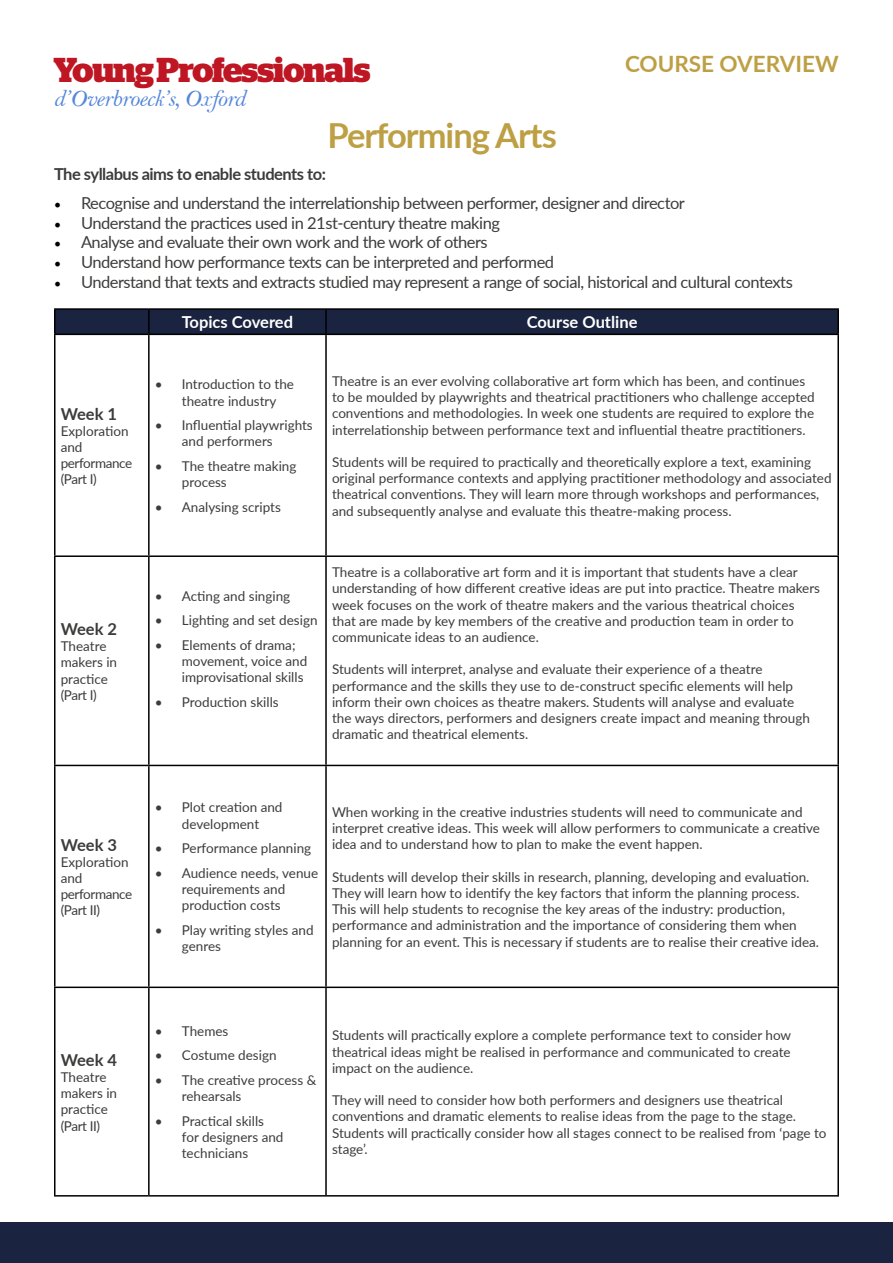
<style>
.page{position:relative;width:893px;height:1263px;background:#fff}
.page>*{position:absolute;margin:0;border:0;box-sizing:border-box;transform-origin:0 0}
.t1{font:700 34.5px "Stag";letter-spacing:-.035em;color:#be1622}
.t2{font:700 34.5px "Lato";letter-spacing:-.03em;color:#bd9f44}
.t3{font:24px "Bell MT Italic";letter-spacing:-.025em;color:#5587da}
.t4{font:700 22.5px "Lato";color:#bd9f44}
.t5{font:16.5px "Lato";letter-spacing:-.03em;color:#3c3c3b}
.t6{font:700 16.5px "Lato";letter-spacing:-.03em;color:#3c3c3b}
.t7{font:700 16.5px "Lato";color:#fff}
.t8{font:13.5px/16.2px "Lato";color:#3c3c3b}
.t9{font:13.5px/16.2px "Lato";letter-spacing:-.03em;color:#3c3c3b}
.s1{font-family:"Minion Pro";font-size:18px;color:#000}
</style>
<div class="page">
<div style="left:0;top:1222px;width:893px;height:41px;background:#1a233f"></div>
<div style="left:56px;top:310px;width:781px;height:24px;background:#1a233f"></div>
<hr style="left:54px;top:308px;width:95px;height:2px;background:#000">
<hr style="left:54px;top:310px;width:2px;height:24px;background:#000">
<hr style="left:149px;top:308px;width:177px;height:2px;background:#000">
<hr style="left:148px;top:310px;width:2px;height:24px;background:#000">
<hr style="left:326px;top:308px;width:513px;height:2px;background:#000">
<hr style="left:325px;top:310px;width:2px;height:24px;background:#000">
<hr style="left:837px;top:310px;width:2px;height:24px;background:#000">
<hr style="left:54px;top:334px;width:95px;height:1px;background:#000">
<hr style="left:54px;top:335px;width:2px;height:220px;background:#000">
<hr style="left:149px;top:334px;width:177px;height:1px;background:#000">
<hr style="left:148px;top:335px;width:2px;height:220px;background:#000">
<hr style="left:326px;top:334px;width:513px;height:1px;background:#000">
<hr style="left:325px;top:335px;width:2px;height:220px;background:#000">
<hr style="left:837px;top:335px;width:2px;height:220px;background:#000">
<hr style="left:54px;top:555px;width:95px;height:2px;background:#000">
<hr style="left:54px;top:557px;width:2px;height:208px;background:#000">
<hr style="left:149px;top:555px;width:177px;height:2px;background:#000">
<hr style="left:148px;top:557px;width:2px;height:208px;background:#000">
<hr style="left:326px;top:555px;width:513px;height:2px;background:#000">
<hr style="left:325px;top:557px;width:2px;height:208px;background:#000">
<hr style="left:837px;top:557px;width:2px;height:208px;background:#000">
<hr style="left:54px;top:765px;width:95px;height:1px;background:#000">
<hr style="left:54px;top:766px;width:2px;height:220px;background:#000">
<hr style="left:149px;top:765px;width:177px;height:1px;background:#000">
<hr style="left:148px;top:766px;width:2px;height:220px;background:#000">
<hr style="left:326px;top:765px;width:513px;height:1px;background:#000">
<hr style="left:325px;top:766px;width:2px;height:220px;background:#000">
<hr style="left:837px;top:766px;width:2px;height:220px;background:#000">
<hr style="left:54px;top:986px;width:95px;height:2px;background:#000">
<hr style="left:54px;top:988px;width:2px;height:207px;background:#000">
<hr style="left:149px;top:986px;width:177px;height:2px;background:#000">
<hr style="left:148px;top:988px;width:2px;height:207px;background:#000">
<hr style="left:326px;top:986px;width:513px;height:2px;background:#000">
<hr style="left:325px;top:988px;width:2px;height:207px;background:#000">
<hr style="left:837px;top:988px;width:2px;height:207px;background:#000">
<hr style="left:54px;top:1195px;width:95px;height:1px;background:#000">
<hr style="left:149px;top:1195px;width:177px;height:1px;background:#000">
<hr style="left:326px;top:1195px;width:513px;height:1px;background:#000">
<h1 class="t1" style="left:54px;top:49px;width:319px">Young Professionals</h1>
<h3 class="t4" style="left:625px;top:47px;width:215px">COURSE OVERVIEW</h3>
<h2 class="t3" style="left:54px;top:84px;width:193px">d’Overbroeck’s, Oxford</h2>
<h1 class="t2" style="left:328px;top:110px;width:231px">Performing Arts</h1>
<p class="t6" style="left:54px;top:162px;width:273px">The syllabus aims to enable students to:</p>
<p class="t5" style="left:54px;top:191px;width:632px"><span class="s1">•</span> Recognise and understand the interrelationship between performer, designer and director</p>
<p class="t5" style="left:54px;top:211px;width:447px"><span class="s1">•</span> Understand the practices used in 21st-century theatre making</p>
<p class="t5" style="left:54px;top:231px;width:435px"><span class="s1">•</span> Analyse and evaluate their own work and the work of others</p>
<p class="t5" style="left:54px;top:250px;width:502px"><span class="s1">•</span> Understand how performance texts can be interpreted and performed</p>
<p class="t5" style="left:54px;top:270px;width:740px"><span class="s1">•</span> Understand that texts and extracts studied may represent a range of social, historical and cultural contexts</p>
<p class="t7" style="left:182px;top:310px;width:113px">Topics Covered</p>
<p class="t7" style="left:527px;top:310px;width:112px">Course Outline</p>
<p class="t6" style="left:61px;top:401px;width:58px">Week 1</p>
<p class="t9" style="left:61px;top:422px;width:73px">Exploration and performance (Part I)</p>
<p class="t6" style="left:61px;top:617px;width:58px">Week 2</p>
<p class="t8" style="left:61px;top:638px;width:58px">Theatre makers in practice (Part I)</p>
<p class="t8" style="left:182px;top:376px;width:114px;text-indent:-27px">• Introduction to the theatre industry</p>
<p class="t8" style="left:182px;top:417px;width:132px;text-indent:-27px">• Influential playwrights and performers</p>
<p class="t8" style="left:182px;top:458px;width:116px;text-indent:-27px">• The theatre making process</p>
<p class="t8" style="left:155px;top:498px;width:128px">• Analysing scripts</p>
<p class="t8" style="left:332px;top:372px;width:484px">Theatre is an ever evolving collaborative art form which has been, and continues to be moulded by playwrights and theatrical practitioners who challenge accepted conventions and methodologies. In week one students are required to explore the interrelationship between performance text and influential theatre practitioners.</p>
<p class="t8" style="left:332px;top:453px;width:501px">Students will be required to practically and theoretically explore a text, examining original performance contexts and applying practitioner methodology and associated theatrical conventions. They will learn more through workshops and performances, and subsequently analyse and evaluate this theatre-making process.</p>
<p class="t8" style="left:155px;top:587px;width:137px">• Acting and singing</p>
<p class="t8" style="left:155px;top:612px;width:164px">• Lighting and set design</p>
<p class="t8" style="left:182px;top:636px;width:127px;text-indent:-27px">• Elements of drama; movement, voice and improvisational skills</p>
<p class="t8" style="left:155px;top:694px;width:125px">• Production skills</p>
<p class="t8" style="left:332px;top:564px;width:490px">Theatre is a collaborative art form and it is important that students have a clear understanding of how different creative ideas are put into practice. Theatre makers week focuses on the work of theatre makers and the various theatrical choices that are made by key members of the creative and production team in order to communicate ideas to an audience.</p>
<p class="t8" style="left:332px;top:661px;width:479px">Students will interpret, analyse and evaluate their experience of a theatre performance and the skills they use to de-construct specific elements will help inform their own choices as theatre makers. Students will analyse and evaluate the ways directors, performers and designers create impact and meaning through dramatic and theatrical elements.</p>
<p class="t6" style="left:61px;top:832px;width:58px">Week 3</p>
<p class="t9" style="left:61px;top:853px;width:73px">Exploration and performance (Part II)</p>
<p class="t8" style="left:155px;top:799px;width:129px;text-align:center">• Plot creation and development</p>
<p class="t8" style="left:155px;top:840px;width:158px">• Performance planning</p>
<p class="t8" style="left:182px;top:864px;width:138px;text-indent:-27px">• Audience needs, venue requirements and production costs</p>
<p class="t8" style="left:182px;top:921px;width:133px;text-indent:-27px">• Play writing styles and genres</p>
<p class="t8" style="left:332px;top:803px;width:490px">When working in the creative industries students will need to communicate and interpret creative ideas. This week will allow performers to communicate a creative idea and to understand how to plan to make the event happen.</p>
<p class="t8" style="left:332px;top:868px;width:489px">Students will develop their skills in research, planning, developing and evaluation.<br>They will learn how to identify the key factors that inform the planning process.<br>This will help students to recognise the key areas of the industry: production, performance and administration and the importance of considering them when planning for an event. This is necessary if students are to realise their creative idea.</p>
<p class="t6" style="left:61px;top:1048px;width:58px">Week 4</p>
<p class="t8" style="left:61px;top:1068px;width:58px">Theatre makers in practice (Part II)</p>
<p class="t8" style="left:155px;top:1022px;width:75px">• Themes</p>
<p class="t8" style="left:155px;top:1047px;width:123px">• Costume design</p>
<p class="t8" style="left:182px;top:1071px;width:136px;text-indent:-27px">• The creative process &amp; rehearsals</p>
<p class="t8" style="left:182px;top:1112px;width:103px;text-indent:-27px">• Practical skills for designers and technicians</p>
<p class="t8" style="left:332px;top:1027px;width:461px;text-align:justify">Students will practically explore a complete performance text to consider how theatrical ideas might be realised in performance and communicated to create impact on the audience.</p>
<p class="t8" style="left:332px;top:1091px;width:496px">They will need to consider how both performers and designers use theatrical conventions and dramatic elements to realise ideas from the page to the stage.<br>Students will practically consider how all stages connect to be realised from ‘page to stage’.</p>
</div>
